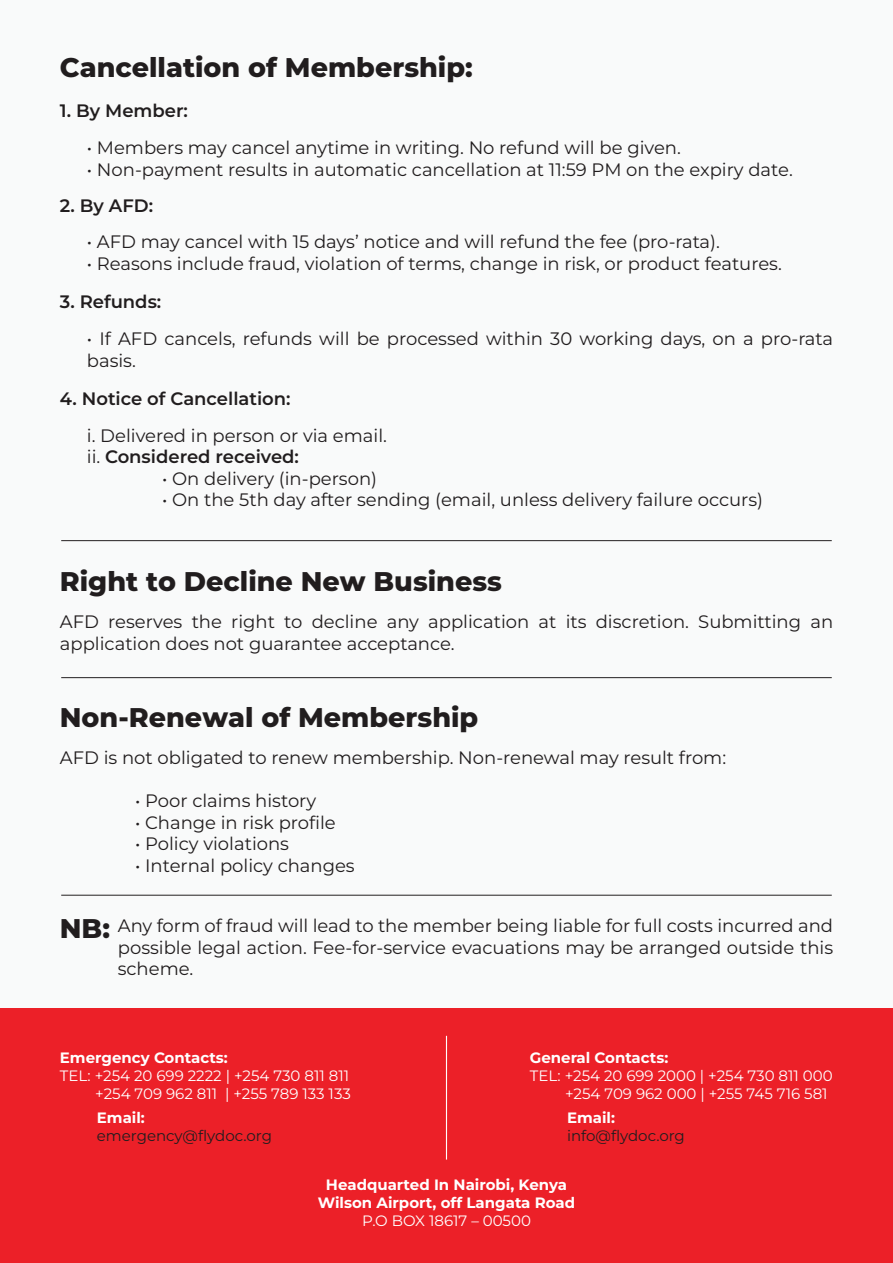
<style>
.page{position:relative;width:893px;height:1263px;background:#f9fafa}
.page>*{position:absolute;margin:0;border:0;box-sizing:border-box;transform-origin:0 0}
.t1{font:800 27px "Montserrat";color:#211d1e}
.t2{font:18px/21.6px "Montserrat";color:#211d1e}
.t3{font:600 18px "Montserrat";color:#211d1e}
.t4{font:15px/18px "Montserrat";color:#fff;text-align:right}
.t5{font:700 15px/18px "Montserrat";color:#fff;text-align:center}
.t6{font:15px "Montserrat";color:#211d1e}
.s1{font-weight:600}
</style>
<div class="page">
<div style="left:0;top:1009px;width:893px;height:254px;background:#ec2028"></div>
<hr style="left:61px;top:540px;width:771px;height:1px;background:#231f20">
<hr style="left:61px;top:677px;width:771px;height:1px;background:#231f20">
<hr style="left:61px;top:895px;width:771px;height:1px;background:#231f20">
<hr style="left:446px;top:1036px;width:1px;height:123px;background:#fff">
<h1 class="t1" style="left:60px;top:47px;width:414px">Cancellation of Membership:</h1>
<p class="t3" style="left:60px;top:98px;width:130px">1. By Member:</p>
<p class="t2" style="left:87px;top:138px;width:595px">• Members may cancel anytime in writing. No refund will be given.</p>
<p class="t2" style="left:87px;top:160px;width:707px">• Non-payment results in automatic cancellation at 11:59 PM on the expiry date.</p>
<p class="t3" style="left:60px;top:193px;width:95px">2. By AFD:</p>
<p class="t2" style="left:87px;top:233px;width:635px">• AFD may cancel with 15 days’ notice and will refund the fee (pro-rata).</p>
<p class="t2" style="left:87px;top:254px;width:696px">• Reasons include fraud, violation of terms, change in risk, or product features.</p>
<p class="t3" style="left:60px;top:289px;width:103px">3. Refunds:</p>
<p class="t2" style="left:87px;top:329px;width:748px">• If AFD cancels, refunds will be processed within 30 working days, on a pro-rata basis.</p>
<p class="t3" style="left:60px;top:386px;width:232px">4. Notice of Cancellation:</p>
<p class="t2" style="left:87px;top:426px;width:302px">i. Delivered in person or via email. ii. <span class="s1">Considered received:</span></p>
<p class="t2" style="left:162px;top:469px;width:216px">• On delivery (in-person)</p>
<p class="t2" style="left:162px;top:491px;width:602px">• On the 5th day after sending (email, unless delivery failure occurs)</p>
<h1 class="t1" style="left:60px;top:561px;width:443px">Right to Decline New Business</h1>
<p class="t2" style="left:60px;top:612px;width:775px">AFD reserves the right to decline any application at its discretion. Submitting an application does not guarantee acceptance.</p>
<h1 class="t1" style="left:60px;top:697px;width:420px">Non-Renewal of Membership</h1>
<p class="t2" style="left:60px;top:748px;width:668px">AFD is not obligated to renew membership. Non-renewal may result from:</p>
<p class="t2" style="left:135px;top:791px;width:183px">• Poor claims history</p>
<p class="t2" style="left:135px;top:813px;width:202px">• Change in risk profile</p>
<p class="t2" style="left:135px;top:834px;width:155px">• Policy violations</p>
<p class="t2" style="left:135px;top:856px;width:221px">• Internal policy changes</p>
<h1 class="t1" style="left:60px;top:908px;width:52px">NB:</h1>
<p class="t2" style="left:118px;top:916px;width:717px;text-align:justify">Any form of fraud will lead to the member being liable for full costs incurred and possible legal action. Fee-for-service evacuations may be arranged outside this scheme.</p>
<p class="t5" style="left:60px;top:1049px;width:169px">Emergency Contacts:</p>
<p class="t4" style="left:60px;top:1068px;width:292px">TEL: +254 20 699 2222 | +254 730 811 811 +254 709 962 811 | +255 789 133 133</p>
<p class="t5" style="left:97px;top:1109px;width:50px">Email:</p>
<p class="t6" style="left:97px;top:1125px;width:177px">emergency@flydoc.org</p>
<p class="t5" style="left:530px;top:1049px;width:140px">General Contacts:</p>
<p class="t4" style="left:565px;top:1068px;width:269px;text-align:left;text-indent:-35px">TEL: +254 20 699 2000 | +254 730 811 000 +254 709 962 000 | +255 745 716 581</p>
<p class="t5" style="left:567px;top:1109px;width:50px">Email:</p>
<p class="t6" style="left:567px;top:1125px;width:119px">info@flydoc.org</p>
<p class="t5" style="left:318px;top:1176px;width:259px">Headquarted In Nairobi, Kenya<br>Wilson Airport, off Langata Road</p>
<p class="t4" style="left:362px;top:1212px;width:170px">P.O BOX 18617 – 00500</p>
</div>
